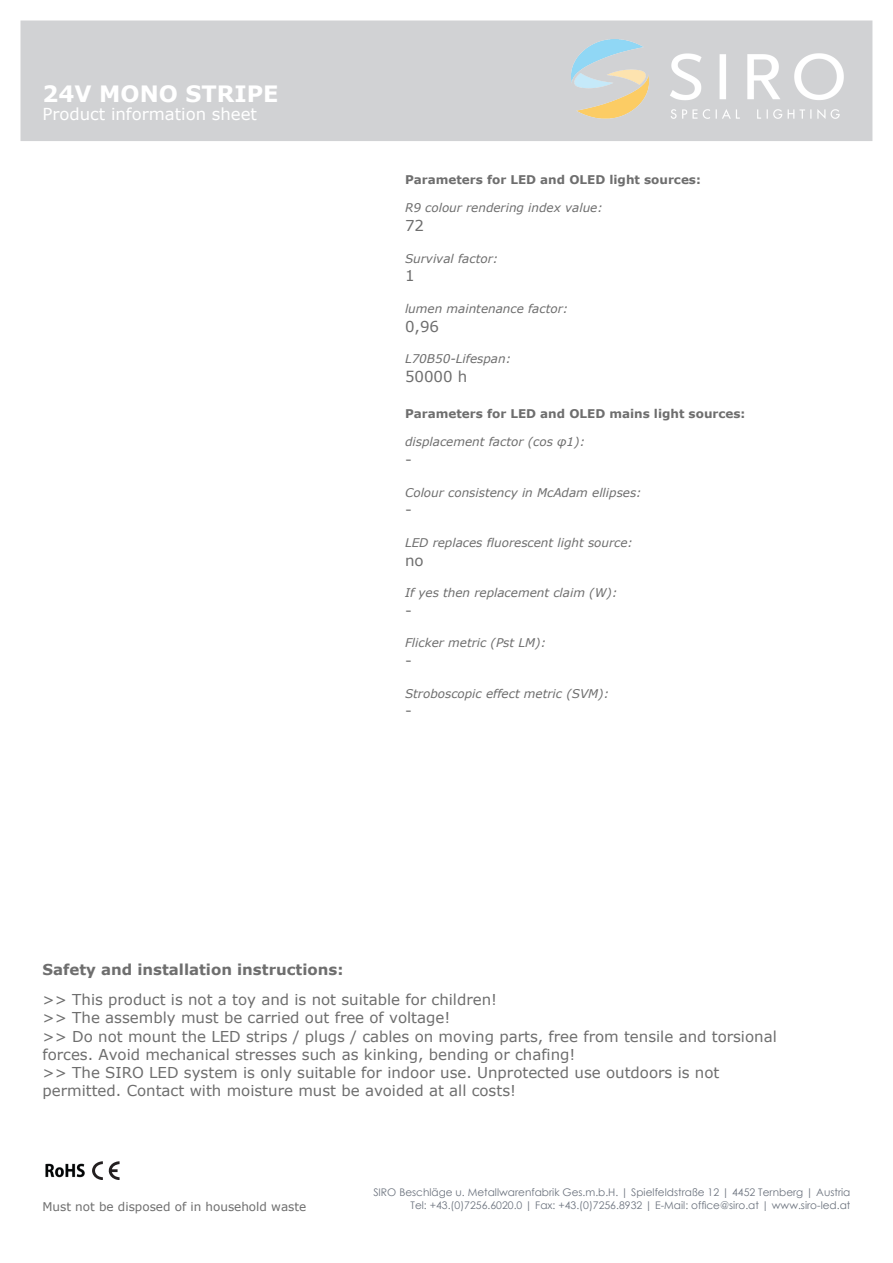
<style>
.page{position:relative;width:893px;height:1263px;background:#fff}
.page>*{position:absolute;margin:0;border:0;box-sizing:border-box;transform-origin:0 0}
.t1{font:700 22.5px "Verdana";color:#fff}
.t2{font:16.5px "Verdana";color:#fff}
.t3{font:15px/18.3px "Verdana";color:#6e6e6e}
.t4{font:700 15px "Verdana";color:#6e6e6e}
.t5{font:italic 12px "Verdana";color:#6e6e6e}
.t6{font:700 12px "Verdana";color:#6e6e6e}
.t7{font:12px "Verdana";color:#6e6e6e}
.t8{font:10.5px/12.6px "Century Gothic";color:#6d747f;text-align:right}
</style>
<div class="page">
<div style="left:21px;top:21px;width:851px;height:120px;background:#d1d2d4"></div>
<img style="left:571px;top:40px;width:272px;height:78px">
<img style="left:45px;top:1163px;width:40px;height:15px">
<svg style="left:92px;top:1161px;width:27px;height:19px"></svg>
<h1 class="t1" style="left:42px;top:80px;width:238px">24V MONO STRIPE</h1>
<p class="t2" style="left:42px;top:104px;width:216px">Product information sheet</p>
<p class="t6" style="left:405px;top:172px;width:297px">Parameters for LED and OLED light sources:</p>
<p class="t5" style="left:405px;top:200px;width:199px">R9 colour rendering index value:</p>
<p class="t3" style="left:405px;top:216px;width:21px">72</p>
<p class="t5" style="left:405px;top:250px;width:95px">Survival factor:</p>
<p class="t3" style="left:405px;top:266px;width:11px">1</p>
<p class="t5" style="left:405px;top:301px;width:165px">lumen maintenance factor:</p>
<p class="t3" style="left:405px;top:316px;width:36px">0,96</p>
<p class="t5" style="left:405px;top:351px;width:108px">L70B50-Lifespan:</p>
<p class="t3" style="left:405px;top:367px;width:64px">50000 h</p>
<p class="t6" style="left:405px;top:406px;width:342px">Parameters for LED and OLED mains light sources:</p>
<p class="t5" style="left:405px;top:434px;width:182px">displacement factor (cos φ1):</p>
<p class="t3" style="left:405px;top:450px;width:8px">-</p>
<p class="t5" style="left:405px;top:484px;width:238px">Colour consistency in McAdam ellipses:</p>
<p class="t3" style="left:405px;top:500px;width:8px">-</p>
<p class="t5" style="left:405px;top:535px;width:230px">LED replaces fluorescent light source:</p>
<p class="t3" style="left:405px;top:550px;width:20px">no</p>
<p class="t5" style="left:405px;top:585px;width:214px">If yes then replacement claim (W):</p>
<p class="t3" style="left:405px;top:601px;width:8px">-</p>
<p class="t5" style="left:405px;top:635px;width:143px">Flicker metric (Pst LM):</p>
<p class="t3" style="left:405px;top:651px;width:8px">-</p>
<p class="t5" style="left:405px;top:685px;width:206px">Stroboscopic effect metric (SVM):</p>
<p class="t3" style="left:405px;top:701px;width:8px">-</p>
<p class="t4" style="left:42px;top:960px;width:303px">Safety and installation instructions:</p>
<p class="t3" style="left:42px;top:990px;width:736px">&gt;&gt; This product is not a toy and is not suitable for children!<br>&gt;&gt; The assembly must be carried out free of voltage!<br>&gt;&gt; Do not mount the LED strips / plugs / cables on moving parts, free from tensile and torsional forces. Avoid mechanical stresses such as kinking, bending or chafing!<br>&gt;&gt; The SIRO LED system is only suitable for indoor use. Unprotected use outdoors is not permitted. Contact with moisture must be avoided at all costs!</p>
<p class="t7" style="left:42px;top:1198px;width:265px">Must not be disposed of in household waste</p>
<p class="t8" style="left:373px;top:1186px;width:479px">SIRO Beschläge u. Metallwarenfabrik Ges.m.b.H. | Spielfeldstraße 12 | 4452 Ternberg | Austria<br>Tel: +43.(0)7256.6020.0 | Fax: +43.(0)7256.8932 | E-Mail: office@siro.at | www.siro-led.at</p>
</div>
